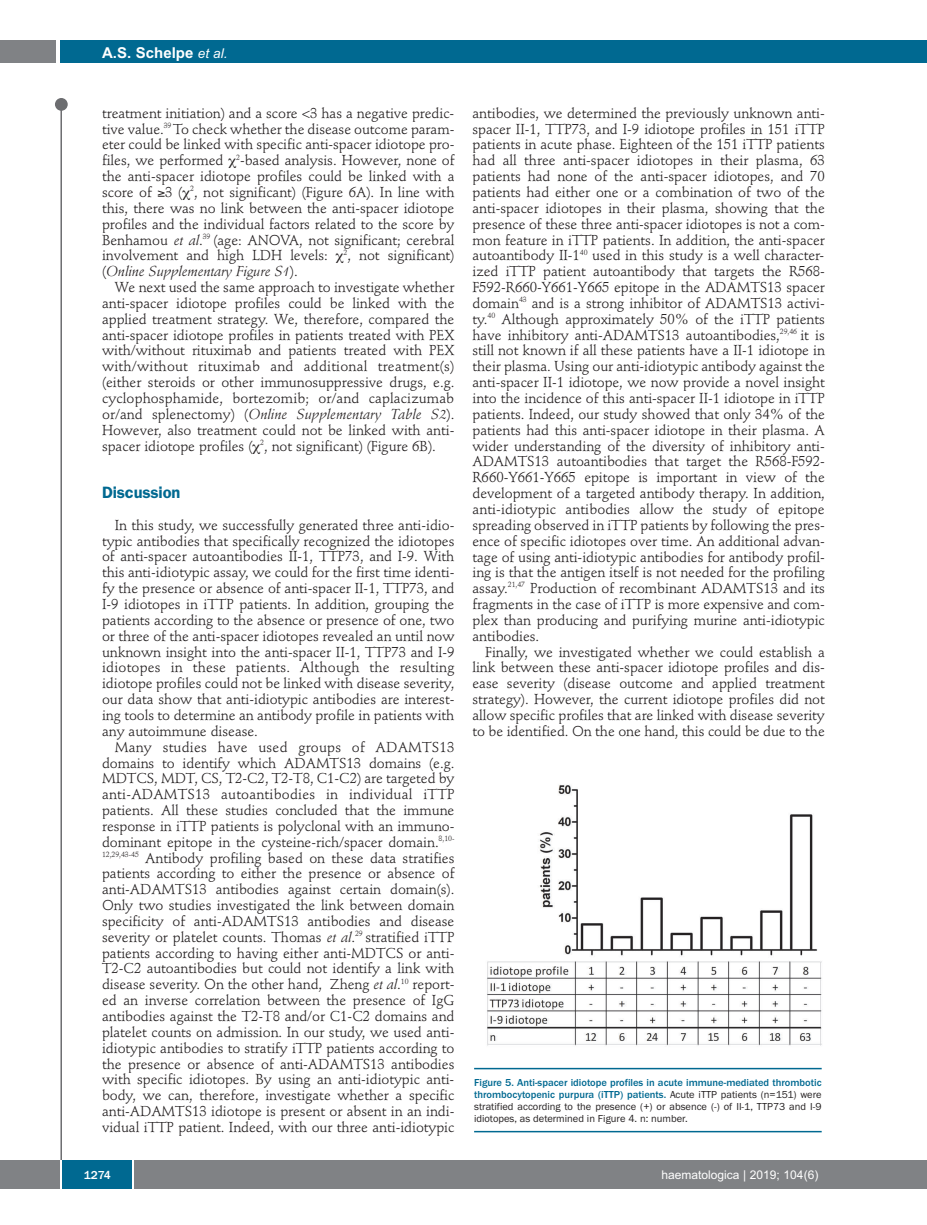
<style>
.page{position:relative;width:927px;height:1225px;background:#fff}
.page>*{position:absolute;margin:0;border:0;box-sizing:border-box;transform-origin:0 0}
.t1{font:600 16.5px "Franklin Gothic";letter-spacing:-.01em;color:#006991}
.t2{font:700 15px "Arial";color:#fff}
.t3{font:14.25px/15.9px "Stempel Schneidler";letter-spacing:-.005em;color:#231f20;text-align:justify}
.t4{font:12px "Arial";color:#fff}
.t5{font:500 12px "Franklin Gothic";color:#fff}
.t6{font:10.5px/12px "Franklin Gothic";color:#231f20;text-align:justify}
.s1{font-weight:400;font-style:italic;font-size:13.5px}
.s2{font-style:italic}
.s3{font-weight:500;color:#006991}
</style>
<div class="page">
<div style="left:911px;top:40px;width:16px;height:22px;background:#006991"></div>
<div style="left:910px;top:1160px;width:17px;height:28px;background:#808285"></div>
<div style="left:55px;top:98px;width:13px;height:13px;background:#6c6d70;border-radius:50%"></div>
<hr style="left:60px;top:101px;width:2px;height:1061px;background:#6c6d70">
<div style="left:60px;top:40px;width:852px;height:22px;background:#006991"></div>
<div style="left:0;top:40px;width:56px;height:22px;background:#808285"></div>
<div style="left:0;top:1160px;width:911px;height:28px;background:#808285"></div>
<div style="left:62px;top:1160px;width:71px;height:28px;background:#006991"></div>
<hr style="left:60px;top:1160px;width:2px;height:28px;background:#fff">
<svg style="left:133px;top:1160px;width:1px;height:28px"></svg>
<img style="left:487px;top:785px;width:335px;height:261px">
<hr style="left:474px;top:1067px;width:348px;height:2px;background:#006991">
<hr style="left:474px;top:1130px;width:348px;height:2px;background:#006991">
<p class="t2" style="left:102px;top:44px;width:127px">A.S. Schelpe <span class="s1">et al.</span></p>
<p class="t3" style="left:102px;top:106px;width:354px">treatment initiation) and a score &lt;3 has a negative predic&shy;tive value.<sup>39</sup> To check whether the disease outcome param&shy;eter could be linked with specific anti-spacer idiotope pro&shy;files, we performed <sup>2</sup>-based analysis. However, none of the anti-spacer idiotope profiles could be linked with a score of ≥3 ( <sup>2</sup>, not significant) (Figure 6A). In line with this, there was no link between the anti-spacer idiotope profiles and the individual factors related to the score by Benhamou <span class="s2">et al</span>.<sup>39</sup> (age: ANOVA, not significant; cerebral involvement and high LDH levels: <sup>2</sup>, not significant) (<span class="s2">Online Supplementary Figure S1</span>).</p>
<p class="t3" style="left:102px;top:280px;width:354px;text-indent:13px">We next used the same approach to investigate whether anti-spacer idiotope profiles could be linked with the applied treatment strategy. We, therefore, compared the anti-spacer idiotope profiles in patients treated with PEX with/without rituximab and patients treated with PEX with/without rituximab and additional treatment(s) (either steroids or other immunosuppressive drugs, e.g. cyclophosphamide, bortezomib; or/and caplacizumab or/and splenectomy) (<span class="s2">Online Supplementary Table S2</span>).<br>However, also treatment could not be linked with anti&shy;spacer idiotope profiles ( <sup>2</sup>, not significant) (Figure 6B).</p>
<p class="t1" style="left:102px;top:487px;width:80px">Discussion</p>
<p class="t3" style="left:102px;top:518px;width:354px;text-indent:13px">In this study, we successfully generated three anti-idio&shy;typic antibodies that specifically recognized the idiotopes of anti-spacer autoantibodies II-1, TTP73, and I-9. With this anti-idiotypic assay, we could for the first time identi&shy;fy the presence or absence of anti-spacer II-1, TTP73, and I-9 idiotopes in iTTP patients. In addition, grouping the patients according to the absence or presence of one, two or three of the anti-spacer idiotopes revealed an until now unknown insight into the anti-spacer II-1, TTP73 and I-9 idiotopes in these patients. Although the resulting idiotope profiles could not be linked with disease severity, our data show that anti-idiotypic antibodies are interest&shy;ing tools to determine an antibody profile in patients with any autoimmune disease.</p>
<p class="t3" style="left:102px;top:740px;width:354px;text-indent:13px">Many studies have used groups of ADAMTS13 domains to identify which ADAMTS13 domains (e.g.<br>MDTCS, MDT, CS, T2-C2, T2-T8, C1-C2) are targeted by anti-ADAMTS13 autoantibodies in individual iTTP patients. All these studies concluded that the immune response in iTTP patients is polyclonal with an immuno&shy;dominant epitope in the cysteine-rich/spacer domain.<sup>8,10- 12,29,43-45</sup> Antibody profiling based on these data stratifies patients according to either the presence or absence of anti-ADAMTS13 antibodies against certain domain(s).<br>Only two studies investigated the link between domain specificity of anti-ADAMTS13 antibodies and disease severity or platelet counts. Thomas <span class="s2">et al</span>.<sup>29</sup> stratified iTTP patients according to having either anti-MDTCS or anti-T2-C2 autoantibodies but could not identify a link with disease severity. On the other hand, Zheng <span class="s2">et al</span>.<sup>10</sup> report&shy;ed an inverse correlation between the presence of IgG antibodies against the T2-T8 and/or C1-C2 domains and platelet counts on admission. In our study, we used anti&shy;idiotypic antibodies to stratify iTTP patients according to the presence or absence of anti-ADAMTS13 antibodies with specific idiotopes. By using an anti-idiotypic anti&shy;body, we can, therefore, investigate whether a specific anti-ADAMTS13 idiotope is present or absent in an indi&shy;vidual iTTP patient. Indeed, with our three anti-idiotypic</p>
<p class="t3" style="left:472px;top:106px;width:354px">antibodies, we determined the previously unknown anti&shy;spacer II-1, TTP73, and I-9 idiotope profiles in 151 iTTP patients in acute phase. Eighteen of the 151 iTTP patients had all three anti-spacer idiotopes in their plasma, 63 patients had none of the anti-spacer idiotopes, and 70 patients had either one or a combination of two of the anti-spacer idiotopes in their plasma, showing that the presence of these three anti-spacer idiotopes is not a com&shy;mon feature in iTTP patients. In addition, the anti-spacer autoantibody II-1<sup>40</sup> used in this study is a well character&shy;ized iTTP patient autoantibody that targets the R568- F592-R660-Y661-Y665 epitope in the ADAMTS13 spacer domain<sup>43</sup> and is a strong inhibitor of ADAMTS13 activi&shy;ty.<sup>40</sup> Although approximately 50% of the iTTP patients have inhibitory anti-ADAMTS13 autoantibodies,<sup>29,46</sup> it is still not known if all these patients have a II-1 idiotope in their plasma. Using our anti-idiotypic antibody against the anti-spacer II-1 idiotope, we now provide a novel insight into the incidence of this anti-spacer II-1 idiotope in iTTP patients. Indeed, our study showed that only 34% of the patients had this anti-spacer idiotope in their plasma. A wider understanding of the diversity of inhibitory anti-ADAMTS13 autoantibodies that target the R568-F592- R660-Y661-Y665 epitope is important in view of the development of a targeted antibody therapy. In addition, anti-idiotypic antibodies allow the study of epitope spreading observed in iTTP patients by following the pres&shy;ence of specific idiotopes over time. An additional advan&shy;tage of using anti-idiotypic antibodies for antibody profil&shy;ing is that the antigen itself is not needed for the profiling assay.<sup>21,47</sup> Production of recombinant ADAMTS13 and its fragments in the case of iTTP is more expensive and com&shy;plex than producing and purifying murine anti-idiotypic antibodies.</p>
<p class="t3" style="left:472px;top:645px;width:354px;text-indent:13px">Finally, we investigated whether we could establish a link between these anti-spacer idiotope profiles and dis&shy;ease severity (disease outcome and applied treatment strategy). However, the current idiotope profiles did not allow specific profiles that are linked with disease severity to be identified. On the one hand, this could be due to the</p>
<p class="t6" style="left:474px;top:1076px;width:349px"><span class="s3">Figure 5. Anti-spacer idiotope profiles in acute immune-mediated thrombotic thrombocytopenic purpura (iTTP) patients.</span> Acute iTTP patients (n=151) were stratified according to the presence (+) or absence (-) of II-1, TTP73 and I-9 idiotopes, as determined in Figure 4. n: number.</p>
<p class="t5" style="left:84px;top:1167px;width:28px">1274</p>
<p class="t4" style="left:661px;top:1167px;width:158px">haematologica | 2019; 104(6)</p>
</div>
